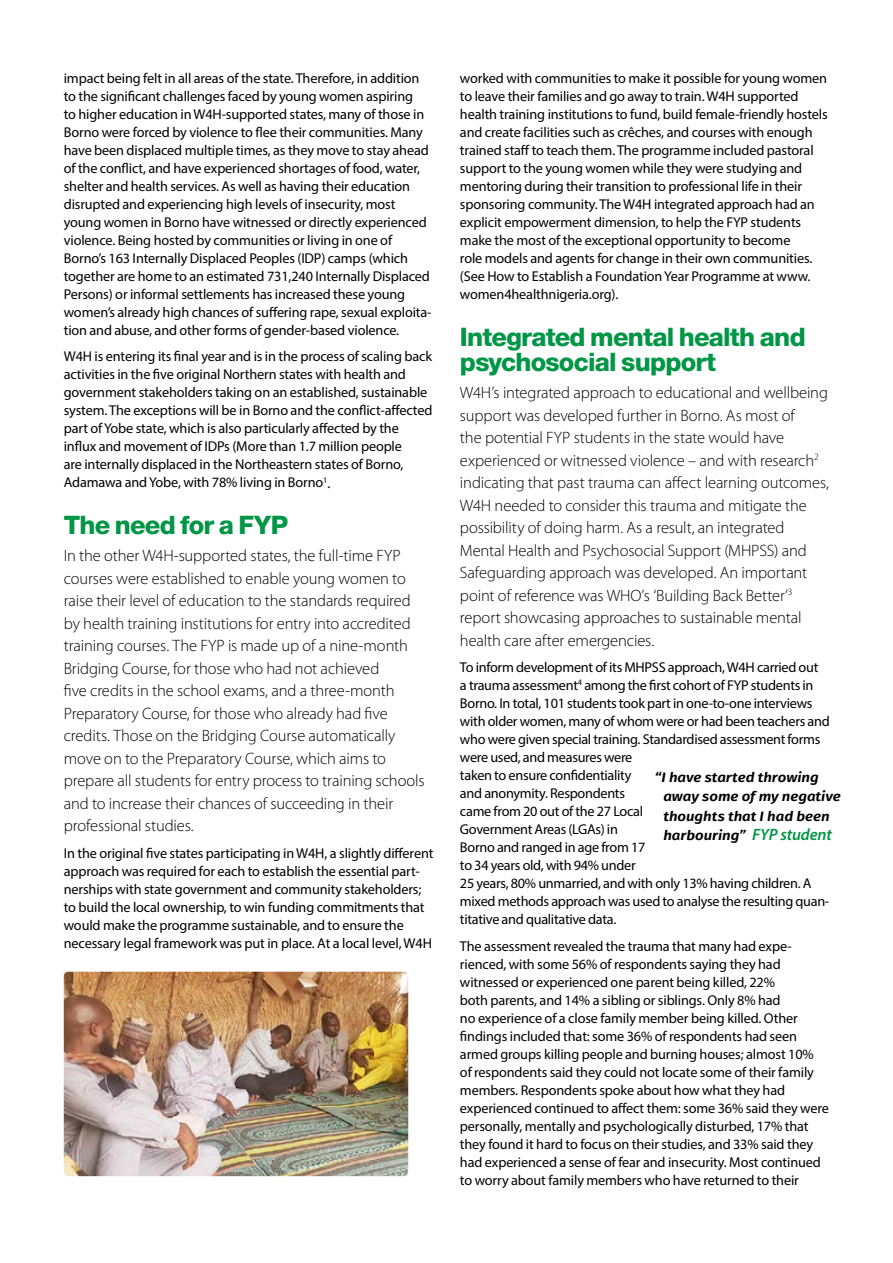
<style>
.page{position:relative;width:893px;height:1263px;background:#fff}
.page>*{position:absolute;margin:0;border:0;box-sizing:border-box;transform-origin:0 0}
.t1{font:800 25.5px/25.5px "Helvetica Neue LT Pro";letter-spacing:-.03em;color:#009646}
.t2{font:300 16.5px/22.5px "Myriad Pro";letter-spacing:-.01em;color:#000}
.t3{font:14.25px/18px "Myriad Pro";letter-spacing:-.01em;color:#000}
.t4{font:italic 600 13.5px/19.5px "Fira Sans";color:#000;scale:1.11 1}
.s1{font-family:"Myriad Pro";font-size:16.5px;color:#009646}
</style>
<div class="page">
<img style="left:64px;top:972px;width:344px;height:204px">
<p class="t3" style="left:64px;top:69px;width:369px">impact being felt in all areas of the state. Therefore, in addition to the significant challenges faced by young women aspiring<br>to higher education in W4H-supported states, many of those in Borno were forced by violence to flee their communities. Many have been displaced multiple times, as they move to stay ahead of the conflict, and have experienced shortages of food, water, shelter and health services. As well as having their education disrupted and experiencing high levels of insecurity, most young women in Borno have witnessed or directly experienced violence. Being hosted by communities or living in one of Borno’s 163 Internally Displaced Peoples (IDP) camps (which together are home to an estimated 731,240 Internally Displaced Persons) or informal settlements has increased these young women’s already high chances of suffering rape, sexual exploita&shy;tion and abuse, and other forms of gender-based violence.</p>
<p class="t3" style="left:64px;top:347px;width:370px">W4H is entering its final year and is in the process of scaling back activities in the five original Northern states with health and government stakeholders taking on an established, sustainable system. The exceptions will be in Borno and the conflict-affected part of Yobe state, which is also particularly affected by the influx and movement of IDPs (More than 1.7 million people<br>are internally displaced in the Northeastern states of Borno, Adamawa and Yobe, with 78% living in Borno<sup>1</sup>.</p>
<h1 class="t1" style="left:64px;top:512px;width:226px">The need for a FYP</h1>
<p class="t2" style="left:64px;top:544px;width:362px">In the other W4H-supported states, the full-time FYP courses were established to enable young women to raise their level of education to the standards required by health training institutions for entry into accredited training courses. The FYP is made up of a nine-month Bridging Course, for those who had not achieved<br>five credits in the school exams, and a three-month Preparatory Course, for those who already had five credits. Those on the Bridging Course automatically move on to the Preparatory Course, which aims to prepare all students for entry process to training schools and to increase their chances of succeeding in their professional studies.</p>
<p class="t3" style="left:64px;top:843px;width:371px">In the original five states participating in W4H, a slightly different approach was required for each to establish the essential part&shy;nerships with state government and community stakeholders; to build the local ownership, to win funding commitments that would make the programme sustainable, and to ensure the necessary legal framework was put in place. At a local level, W4H</p>
<p class="t3" style="left:460px;top:69px;width:369px">worked with communities to make it possible for young women to leave their families and go away to train. W4H supported health training institutions to fund, build female-friendly hostels and create facilities such as crêches, and courses with enough trained staff to teach them. The programme included pastoral support to the young women while they were studying and mentoring during their transition to professional life in their sponsoring community. The W4H integrated approach had an explicit empowerment dimension, to help the FYP students make the most of the exceptional opportunity to become<br>role models and agents for change in their own communities. (See How to Establish a Foundation Year Programme at www. women4healthnigeria.org).</p>
<h1 class="t1" style="left:460px;top:324px;width:347px">Integrated mental health and psychosocial support</h1>
<p class="t2" style="left:460px;top:381px;width:371px">W4H’s integrated approach to educational and wellbeing support was developed further in Borno. As most of<br>the potential FYP students in the state would have experienced or witnessed violence – and with research<sup>2 </sup>indicating that past trauma can affect learning outcomes, W4H needed to consider this trauma and mitigate the possibility of doing harm. As a result, an integrated Mental Health and Psychosocial Support (MHPSS) and Safeguarding approach was developed. An important point of reference was WHO’s ‘Building Back Better’<sup>3 </sup>report showcasing approaches to sustainable mental health care after emergencies.</p>
<p class="t3" style="left:460px;top:658px;width:371px">To inform development of its MHPSS approach, W4H carried out<br>a trauma assessment<sup>4</sup> among the first cohort of FYP students in Borno. In total, 101 students took part in one-to-one interviews with older women, many of whom were or had been teachers and who were given special training. Standardised assessment forms were used, and measures were<br>taken to ensure confidentiality<br>and anonymity. Respondents<br>came from 20 out of the 27 Local<br>Government Areas (LGAs) in<br>Borno and ranged in age from 17<br>to 34 years old, with 94% under<br>25 years, 80% unmarried, and with only 13% having children. A mixed methods approach was used to analyse the resulting quan&shy;titative and qualitative data.</p>
<p class="t3" style="left:460px;top:936px;width:370px">The assessment revealed the trauma that many had expe&shy;rienced, with some 56% of respondents saying they had witnessed or experienced one parent being killed, 22%<br>both parents, and 14% a sibling or siblings. Only 8% had<br>no experience of a close family member being killed. Other findings included that: some 36% of respondents had seen armed groups killing people and burning houses; almost 10% of respondents said they could not locate some of their family members. Respondents spoke about how what they had experienced continued to affect them: some 36% said they were personally, mentally and psychologically disturbed, 17% that they found it hard to focus on their studies, and 33% said they had experienced a sense of fear and insecurity. Most continued to worry about family members who have returned to their</p>
<p class="t4" style="left:663px;top:766px;width:161px;text-indent:-9px">“I have started throwing away some of my negative thoughts that I had been harbouring” <span class="s1">FYP student</span></p>
</div>
